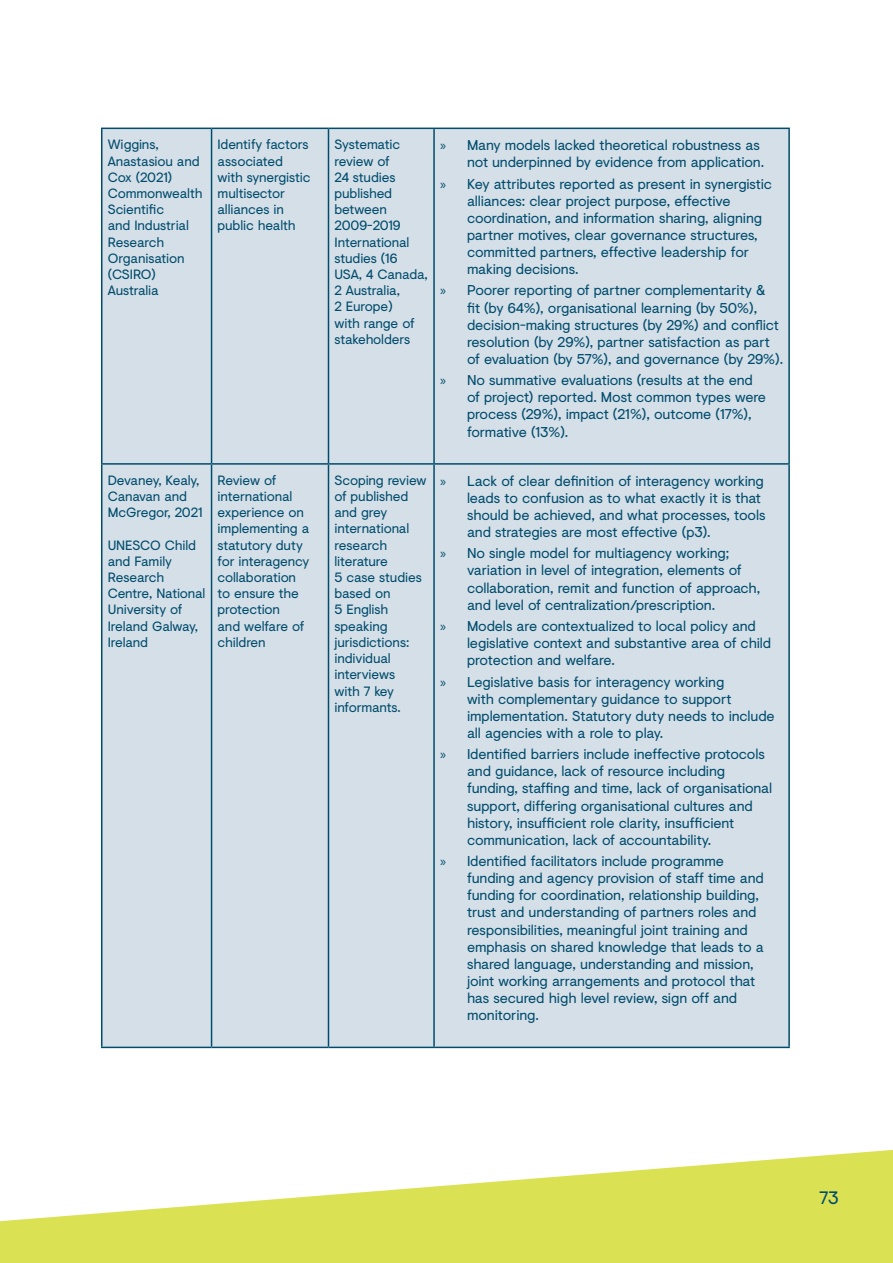
<style>
.page{position:relative;width:893px;height:1263px;background:#fff}
.page>*{position:absolute;margin:0;border:0;box-sizing:border-box;transform-origin:0 0}
.t1{font:18px "Visuelt";color:#004c6c}
.t2{font:14.25px/17.1px "Visuelt";letter-spacing:-.01em;color:#004c6c}
.t3{font:13.5px/16.2px "Visuelt";letter-spacing:-.01em;color:#004c6c}
.s1{font-family:"Myriad Pro"}
</style>
<div class="page">
<div style="left:102px;top:129px;width:686px;height:918px;background:#d5dfe8"></div>
<hr style="left:101px;top:128px;width:111px;height:1px;background:#004c6c">
<hr style="left:101px;top:129px;width:1px;height:334px;background:#004c6c">
<hr style="left:212px;top:128px;width:116px;height:1px;background:#004c6c">
<hr style="left:211px;top:129px;width:1px;height:334px;background:#004c6c">
<hr style="left:328px;top:128px;width:106px;height:1px;background:#004c6c">
<hr style="left:328px;top:129px;width:1px;height:334px;background:#004c6c">
<hr style="left:434px;top:128px;width:356px;height:1px;background:#004c6c">
<hr style="left:433px;top:129px;width:2px;height:334px;background:#004c6c">
<hr style="left:788px;top:129px;width:2px;height:334px;background:#004c6c">
<hr style="left:101px;top:463px;width:111px;height:2px;background:#004c6c">
<hr style="left:101px;top:465px;width:1px;height:582px;background:#004c6c">
<hr style="left:212px;top:463px;width:116px;height:2px;background:#004c6c">
<hr style="left:211px;top:465px;width:1px;height:582px;background:#004c6c">
<hr style="left:328px;top:463px;width:106px;height:2px;background:#004c6c">
<hr style="left:328px;top:465px;width:1px;height:582px;background:#004c6c">
<hr style="left:434px;top:463px;width:356px;height:2px;background:#004c6c">
<hr style="left:433px;top:465px;width:2px;height:582px;background:#004c6c">
<hr style="left:788px;top:465px;width:2px;height:582px;background:#004c6c">
<hr style="left:101px;top:1047px;width:111px;height:1px;background:#004c6c">
<hr style="left:212px;top:1047px;width:116px;height:1px;background:#004c6c">
<hr style="left:328px;top:1047px;width:106px;height:1px;background:#004c6c">
<hr style="left:434px;top:1047px;width:356px;height:1px;background:#004c6c">
<svg style="left:0;top:1150px;width:893px;height:113px;fill:#dae254"></svg>
<p class="t3" style="left:108px;top:136px;width:96px">Wiggins,<br>Anastasiou and<br>Cox (2021)<br>Commonwealth<br>Scientific<br>and Industrial<br>Research<br>Organisation (CSIRO)<br>Australia</p>
<p class="t3" style="left:218px;top:136px;width:94px">Identify factors associated with synergistic multisector alliances in public health</p>
<p class="t3" style="left:334px;top:136px;width:95px">Systematic review of<br>24 studies published between<br>2009-2019<br>International studies (16<br>USA, 4 Canada,<br>2 Australia,<br>2 Europe)<br>with range of stakeholders</p>
<p class="t2" style="left:467px;top:136px;width:299px;text-indent:-27px"><span class="s1">»</span> Many models lacked theoretical robustness as not underpinned by evidence from application.</p>
<p class="t2" style="left:467px;top:175px;width:307px;text-indent:-27px"><span class="s1">»</span> Key attributes reported as present in synergistic alliances: clear project purpose, effective coordination, and information sharing, aligning partner motives, clear governance structures, committed partners, effective leadership for making decisions.</p>
<p class="t2" style="left:467px;top:281px;width:318px;text-indent:-27px"><span class="s1">»</span> Poorer reporting of partner complementarity &amp;<br>fit (by 64%), organisational learning (by 50%), decision-making structures (by 29%) and conflict resolution (by 29%), partner satisfaction as part of evaluation (by 57%), and governance (by 29%).</p>
<p class="t2" style="left:467px;top:371px;width:300px;text-indent:-27px"><span class="s1">»</span> No summative evaluations (results at the end of project) reported. Most common types were process (29%), impact (21%), outcome (17%), formative (13%).</p>
<p class="t3" style="left:108px;top:472px;width:96px">Devaney, Kealy,<br>Canavan and<br>McGregor, 2021</p>
<p class="t3" style="left:108px;top:536px;width:99px">UNESCO Child and Family<br>Research<br>Centre, National<br>University of<br>Ireland Galway,<br>Ireland</p>
<p class="t3" style="left:218px;top:472px;width:93px">Review of international experience on implementing a statutory duty for interagency collaboration to ensure the protection<br>and welfare of children</p>
<p class="t3" style="left:334px;top:472px;width:94px">Scoping review of published and grey international research literature<br>5 case studies based on<br>5 English speaking jurisdictions: individual interviews<br>with 7 key informants.</p>
<p class="t2" style="left:467px;top:472px;width:300px;text-indent:-27px"><span class="s1">»</span> Lack of clear definition of interagency working leads to confusion as to what exactly it is that should be achieved, and what processes, tools and strategies are most effective (p3).</p>
<p class="t2" style="left:467px;top:544px;width:295px;text-indent:-27px"><span class="s1">»</span> No single model for multiagency working; variation in level of integration, elements of collaboration, remit and function of approach, and level of centralization/prescription.</p>
<p class="t2" style="left:467px;top:617px;width:306px;text-indent:-27px"><span class="s1">»</span> Models are contextualized to local policy and legislative context and substantive area of child protection and welfare.</p>
<p class="t2" style="left:467px;top:673px;width:309px;text-indent:-27px"><span class="s1">»</span> Legislative basis for interagency working<br>with complementary guidance to support implementation. Statutory duty needs to include all agencies with a role to play.</p>
<p class="t2" style="left:467px;top:745px;width:307px;text-indent:-27px"><span class="s1">»</span> Identified barriers include ineffective protocols and guidance, lack of resource including funding, staffing and time, lack of organisational support, differing organisational cultures and history, insufficient role clarity, insufficient communication, lack of accountability.</p>
<p class="t2" style="left:467px;top:852px;width:298px;text-indent:-27px"><span class="s1">»</span> Identified facilitators include programme funding and agency provision of staff time and funding for coordination, relationship building, trust and understanding of partners roles and responsibilities, meaningful joint training and emphasis on shared knowledge that leads to a shared language, understanding and mission, joint working arrangements and protocol that has secured high level review, sign off and monitoring.</p>
<p class="t1" style="left:819px;top:1185px;width:21px">73</p>
</div>
